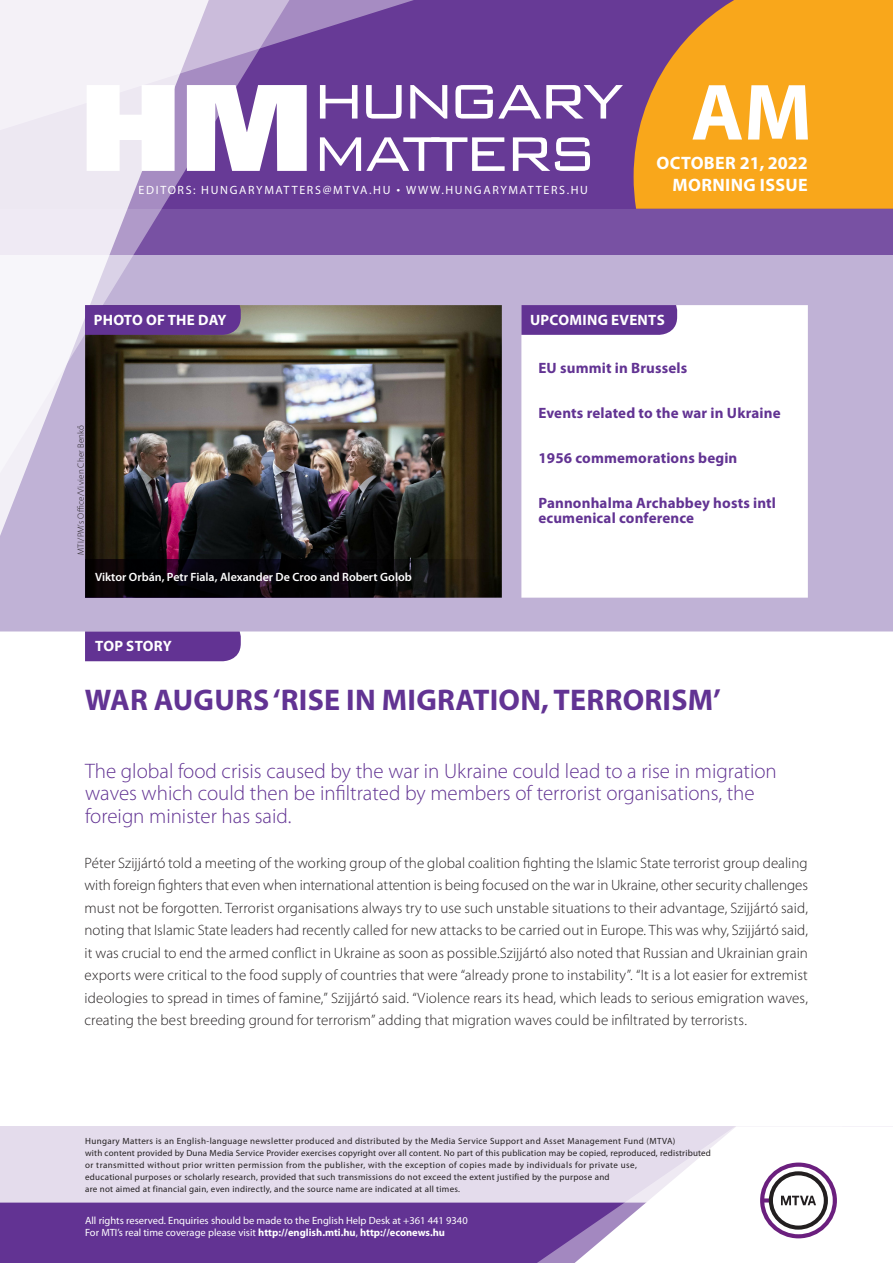
<style>
.page{position:relative;width:893px;height:1263px;background:#fff}
.page>*{position:absolute;margin:0;border:0;box-sizing:border-box;transform-origin:0 0}
.t1{font:700 80.55px "Myriad Pro";color:#fff}
._00_borito_cimsor{font:700 30px "Myriad Pro";letter-spacing:.01em;color:#623393}
._00_borito_alcimsor{font:300 21px/22.5px "Myriad Pro";color:#623393}
.t2{font:700 18px/22.5px "Myriad Pro";letter-spacing:.02em;color:#fff;text-align:right}
._03_kenyer_szöveg-1{font:300 15px/22.5px "Myriad Pro";letter-spacing:.01em;color:#231f20;text-align:justify}
._00_borito_cimsorkic{font:700 15px/15px "Myriad Pro";letter-spacing:.01em;color:#623393}
.t3{font:700 15px "Myriad Pro";letter-spacing:.02em;color:#fff}
.t4{font:12px "Myriad Pro";letter-spacing:.14em;color:#fff}
._04_kepalairas{font:600 12px "Myriad Pro";color:#fff}
.t5{font:10.5px/12px "Myriad Pro";color:#fff}
.t6{font:9px/12px "Myriad Pro";letter-spacing:.03em;color:#231f20}
._03_kenyer_szöveg-1-2{font:300 9px "Myriad Pro";letter-spacing:.025em;color:#231f20}
.s1{font-family:"Geogrotesque"}
.s2{font-weight:700}
</style>
<div class="page">
<div style="left:0;top:1126px;width:893px;height:137px;background:#e4dcec"></div>
<div style="left:0;top:1202px;width:506px;height:61px;background:#623393"></div>
<div style="left:506px;top:1202px;width:43px;height:61px;background:#623393"></div>
<svg style="left:549px;top:1126px;width:344px;height:137px;fill:#fff"></svg>
<svg style="left:760px;top:1162px;width:77px;height:76px;background:#c5b8c8"></svg>
<svg style="left:0;top:255px;width:893px;height:376px"></svg>
<div style="left:0;top:0;width:893px;height:255px;background:linear-gradient(to bottom,#633493,#72489e)"></div>
<svg style="left:634px;top:0;width:259px;height:209px;background:#ea9c26"></svg>
<img style="left:225px;top:221px;width:83px;height:287px">
<svg style="left:225px;top:0;width:257px;height:221px;background:#744c9f"></svg>
<svg style="left:0;top:0;width:225px;height:610px"></svg>
<svg style="left:87px;top:85px;width:88px;height:86px"></svg>
<svg style="left:187px;top:85px;width:120px;height:86px"></svg>
<svg style="left:320px;top:85px;width:37px;height:34px"></svg>
<svg style="left:366px;top:85px;width:36px;height:34px"></svg>
<svg style="left:410px;top:85px;width:37px;height:34px"></svg>
<svg style="left:455px;top:85px;width:168px;height:34px"></svg>
<svg style="left:320px;top:137px;width:185px;height:34px"></svg>
<svg style="left:513px;top:137px;width:77px;height:34px"></svg>
<div style="left:85px;top:631px;width:156px;height:30px;background:#623393"></div>
<svg style="left:521px;top:305px;width:156px;height:30px;background:#653795"></svg>
<div style="left:85px;top:305px;width:156px;height:30px;background:#623393"></div>
<svg style="left:85px;top:559px;width:417px;height:39px;background:#0c080b"></svg>
<p class="t4" style="left:139px;top:182px;width:451px">EDITORS: HUNGARYMATTERS@MTVA.HU <span class="s1">¬</span> WWW.HUNGARYMATTERS.HU</p>
<h1 class="t1" style="left:691px;top:60px;width:122px">AM</h1>
<p class="t2" style="left:656px;top:151px;width:153px">OCTOBER 21, 2022<br>MORNING ISSUE</p>
<p class="t3" style="left:94px;top:310px;width:134px">PHOTO OF THE DAY</p>
<p class="t3" style="left:530px;top:310px;width:136px">UPCOMING EVENTS</p>
<p class="_03_kenyer_szöveg-1-2" style="left:76px;top:555px;width:131px;rotate:-90deg">MTI/PM’s Office/Vivien Cher Benkő</p>
<p class="_04_kepalairas" style="left:95px;top:569px;width:318px">Viktor Orbán, Petr Fiala, Alexander De Croo and Robert Golob</p>
<p class="_00_borito_cimsorkic" style="left:538px;top:360px;width:150px">EU summit in Brussels</p>
<p class="_00_borito_cimsorkic" style="left:538px;top:405px;width:244px">Events related to the war in Ukraine</p>
<p class="_00_borito_cimsorkic" style="left:538px;top:450px;width:201px">1956 commemorations begin</p>
<p class="_00_borito_cimsorkic" style="left:538px;top:495px;width:239px">Pannonhalma Archabbey hosts intl ecumenical conference</p>
<p class="t3" style="left:95px;top:636px;width:78px">TOP STORY</p>
<p class="_00_borito_cimsor" style="left:85px;top:680px;width:638px">WAR AUGURS ‘RISE IN MIGRATION, TERRORISM’</p>
<p class="_00_borito_alcimsor" style="left:85px;top:759px;width:693px">The global food crisis caused by the war in Ukraine could lead to a rise in migration waves which could then be infiltrated by members of terrorist organisations, the foreign minister has said.</p>
<p class="_03_kenyer_szöveg-1" style="left:85px;top:851px;width:725px">Péter Szijjártó told a meeting of the working group of the global coalition fighting the Islamic State terrorist group dealing with foreign fighters that even when international attention is being focused on the war in Ukraine, other security challenges must not be forgotten. Terrorist organisations always try to use such unstable situations to their advantage, Szijjártó said, noting that Islamic State leaders had recently called for new attacks to be carried out in Europe. This was why, Szijjártó said, it was crucial to end the armed conflict in Ukraine as soon as possible.Szijjártó also noted that Russian and Ukrainian grain exports were critical to the food supply of countries that were “already prone to instability”. “It is a lot easier for extremist ideologies to spread in times of famine,” Szijjártó said. “Violence rears its head, which leads to serious emigration waves, creating the best breeding ground for terrorism” adding that migration waves could be infiltrated by terrorists.</p>
<p class="t6" style="left:85px;top:1134px;width:627px">Hungary Matters is an English-language newsletter produced and distributed by the Media Service Support and Asset Management Fund (MTVA)<br>with content provided by Duna Media Service Provider exercises copyright over all content. No part of this publication may be copied, reproduced, redistributed or transmitted without prior written permission from the publisher, with the exception of copies made by individuals for private use,<br>educational purposes or scholarly research, provided that such transmissions do not exceed the extent justified by the purpose and<br>are not aimed at financial gain, even indirectly, and the source name are indicated at all times.</p>
<p class="t5" style="left:85px;top:1214px;width:384px">All rights reserved. Enquiries should be made to the English Help Desk at +361 441 9340<br>For MTI’s real time coverage please visit <span class="s2">http://english.mti.hu</span>, <span class="s2">http://econews.hu</span></p>
</div>
